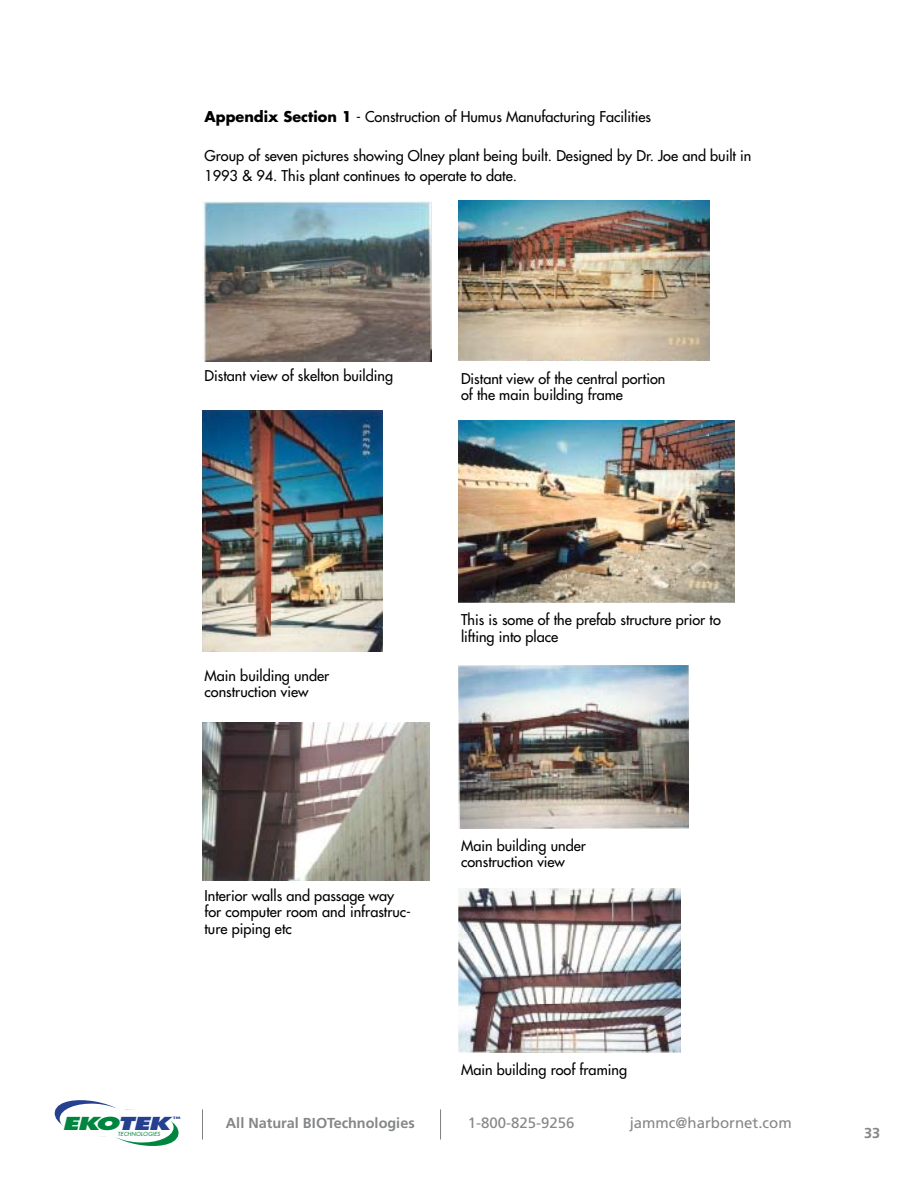
<style>
.page{position:relative;width:918px;height:1188px;background:#fff}
.page>*{position:absolute;margin:0;border:0;box-sizing:border-box;transform-origin:0 0}
.t1{font:italic 800 17.4px "Futura";letter-spacing:-.045em;color:#00853f;scale:1.5 1}
.t2{font:15px "Frutiger";color:#848688}
.t3{font:14.55px/16.4px "Futura";color:#000}
.t4{font:700 14.4px "Frutiger";color:#848688}
.t5{font:italic 5.4px "Futura";letter-spacing:.05em;color:#00853f}
.t6{font:700 3.15px "Futura";color:#25408f;scale:1.5 1}
.s1{font-weight:700}
.s2{color:#25408f}
</style>
<div class="page">
<hr style="left:202px;top:1109px;width:1px;height:31px;background:#807f83">
<svg style="left:54px;top:1100px;width:125px;height:46px"></svg>
<hr style="left:440px;top:1109px;width:1px;height:31px;background:#807f83">
<img style="left:202px;top:201px;width:230px;height:160px">
<img style="left:459px;top:200px;width:251px;height:160px">
<img style="left:459px;top:888px;width:222px;height:164px">
<img style="left:202px;top:723px;width:228px;height:158px">
<img style="left:459px;top:665px;width:229px;height:163px">
<img style="left:459px;top:421px;width:276px;height:181px">
<img style="left:202px;top:411px;width:181px;height:240px">
<p class="t3" style="left:205px;top:108px;width:448px"><span class="s1">Appendix Section 1</span> - Construction of Humus Manufacturing Facilities</p>
<p class="t3" style="left:205px;top:146px;width:548px;line-height:20px">Group of seven pictures showing Olney plant being built. Designed by Dr. Joe and built in<br>1993 &amp; 94. This plant continues to operate to date.</p>
<p class="t3" style="left:205px;top:367px;width:190px">Distant view of skelton building</p>
<p class="t3" style="left:461px;top:370px;width:206px">Distant view of the central portion of the main building frame</p>
<p class="t3" style="left:205px;top:667px;width:126px">Main building under construction view</p>
<p class="t3" style="left:461px;top:612px;width:261px">This is some of the prefab structure prior to lifting into place</p>
<p class="t3" style="left:205px;top:887px;width:208px">Interior walls and passage way for computer room and infrastruc&shy;ture piping etc</p>
<p class="t3" style="left:461px;top:837px;width:126px">Main building under construction view</p>
<p class="t3" style="left:461px;top:1062px;width:168px">Main building roof framing</p>
<p class="t1" style="left:62px;top:1112px;width:73px">EKO<span class="s2">TEK</span></p>
<p class="t4" style="left:226px;top:1115px;width:190px">All Natural BIOTechnologies</p>
<p class="t2" style="left:468px;top:1114px;width:108px">1-800-825-9256</p>
<p class="t2" style="left:630px;top:1114px;width:164px">jammc@harbornet.com</p>
<p class="t6" style="left:173px;top:1116px;width:6px">TM</p>
<p class="t5" style="left:118px;top:1131px;width:44px">TECHNOLOGIES</p>
<p class="t4" style="left:864px;top:1124px;width:18px">33</p>
</div>
